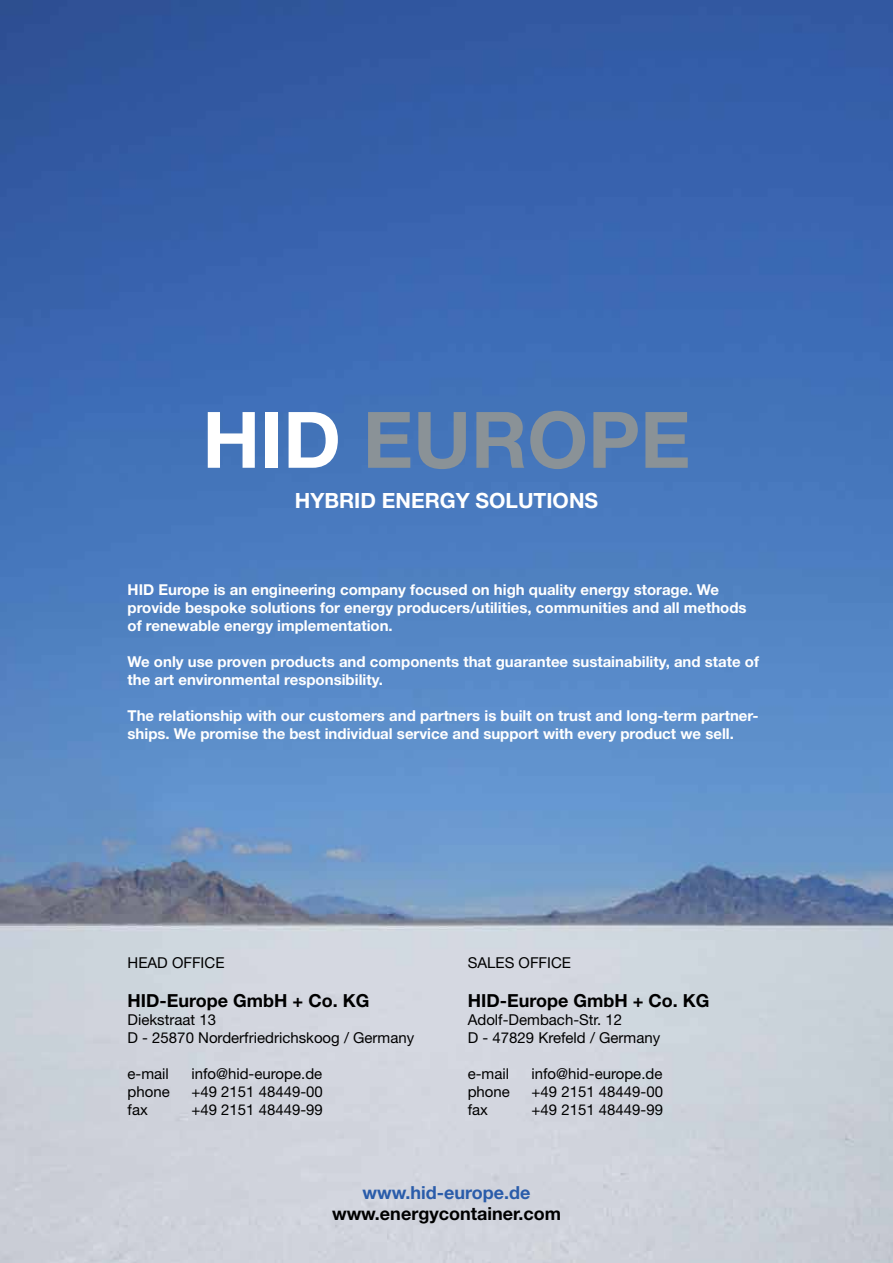
<style>
.page{position:relative;width:893px;height:1263px;background:#fff}
.page>*{position:absolute;margin:0;border:0;box-sizing:border-box;transform-origin:0 0}
.t1{font:700 78px "Helvetica Neue LT Std";color:#8a9297}
.t2{font:700 21px "Helvetica Neue LT Std";color:#fff}
.t3{font:700 18px "Helvetica Neue LT Std";color:#000}
.t4{font:700 18px "Helvetica Neue LT Std";color:#2a5caa}
.t5{font:700 15px/18px "Helvetica Neue LT Std";color:#fff}
.t6{font:15px/18px "Helvetica Neue LT Std";color:#000}
.s1{color:#fff}
</style>
<div class="page">
<img style="left:0;top:0;width:893px;height:1263px">
<h1 class="t1" style="left:202px;top:392px;width:481px"><span class="s1">HID</span> Europe</h1>
<h2 class="t2" style="left:295px;top:488px;width:303px">Hybrid Energy Solutions</h2>
<p class="t5" style="left:128px;top:581px;width:621px">HID Europe is an engineering company focused on high quality energy storage. We provide bespoke solutions for energy producers/utilities, communities and all methods of renewable energy implementation.</p>
<p class="t5" style="left:128px;top:653px;width:633px">We only use proven products and components that guarantee sustainability, and state of the art environmental responsibility.</p>
<p class="t5" style="left:128px;top:707px;width:633px">The relationship with our customers and partners is built on trust and long-term partner&shy;ships. We promise the best individual service and support with every product we sell.</p>
<p class="t6" style="left:128px;top:953px;width:65px">Head Offic</p>
<p class="t6" style="left:215px;top:953px;width:11px">e</p>
<p class="t3" style="left:128px;top:989px;width:242px">HID-Europe GmbH + Co. KG</p>
<p class="t6" style="left:128px;top:1010px;width:288px">Diekstraat 13<br>D - 25870 Norderfriedrichskoog / Germany</p>
<p class="t6" style="left:128px;top:1064px;width:43px">e-mail</p>
<p class="t6" style="left:191px;top:1064px;width:132px">info@hid-europe.de</p>
<p class="t6" style="left:128px;top:1082px;width:44px">phone</p>
<p class="t6" style="left:191px;top:1082px;width:133px">+49 2151 48449-00</p>
<p class="t6" style="left:128px;top:1100px;width:22px">fax</p>
<p class="t6" style="left:191px;top:1100px;width:133px">+49 2151 48449-99</p>
<p class="t6" style="left:468px;top:953px;width:71px">Sales Offic</p>
<p class="t6" style="left:562px;top:953px;width:11px">e</p>
<p class="t3" style="left:468px;top:989px;width:242px">HID-Europe GmbH + Co. KG</p>
<p class="t6" style="left:468px;top:1010px;width:194px">Adolf-Dembach-Str. 12<br>D - 47829 Krefeld / Germany</p>
<p class="t6" style="left:468px;top:1064px;width:43px">e-mail</p>
<p class="t6" style="left:531px;top:1064px;width:132px">info@hid-europe.de</p>
<p class="t6" style="left:468px;top:1082px;width:44px">phone</p>
<p class="t6" style="left:531px;top:1082px;width:133px">+49 2151 48449-00</p>
<p class="t6" style="left:468px;top:1100px;width:22px">fax</p>
<p class="t6" style="left:531px;top:1100px;width:133px">+49 2151 48449-99</p>
<p class="t4" style="left:362px;top:1181px;width:169px">www.hid-europe.de</p>
<p class="t3" style="left:332px;top:1203px;width:230px">www.energycontainer.com</p>
</div>
